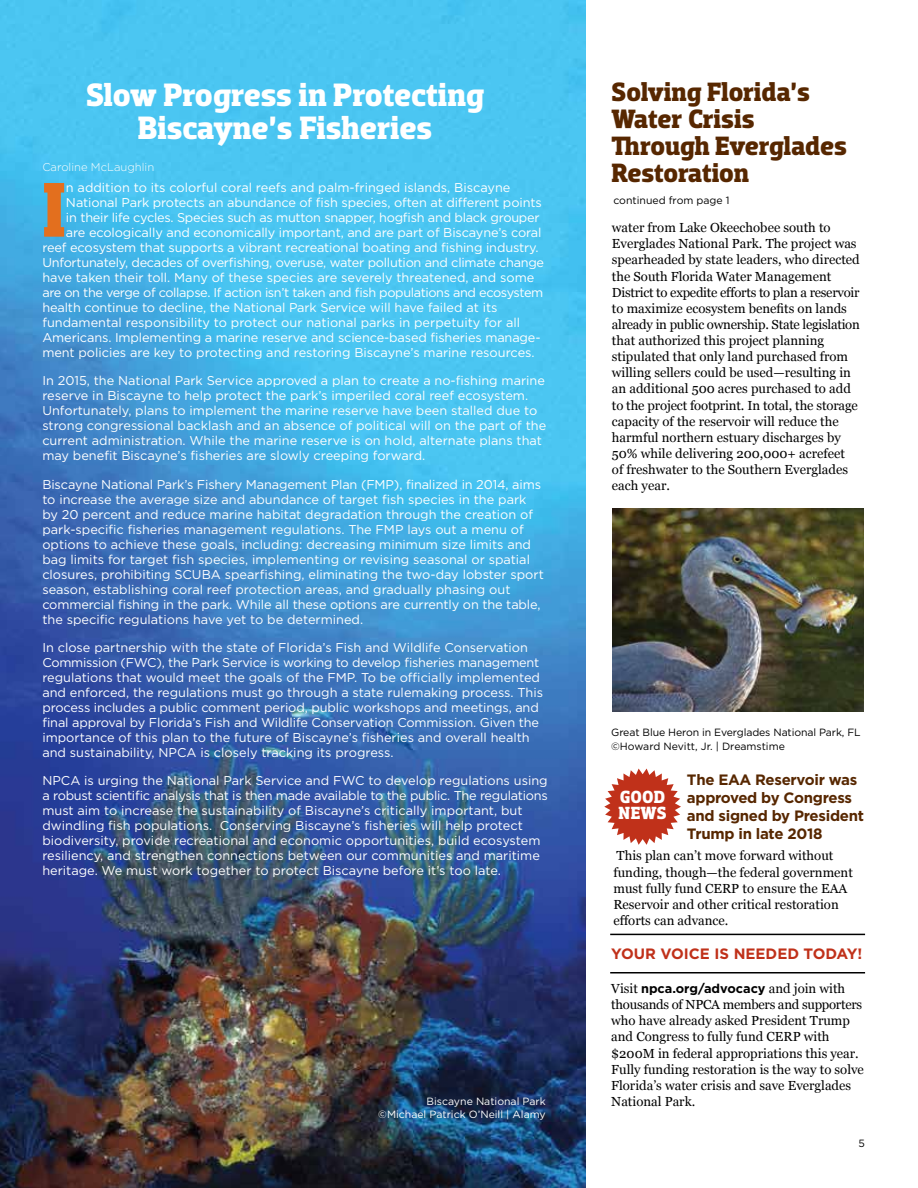
<style>
.page{position:relative;width:918px;height:1188px;background:#fff}
.page>*{position:absolute;margin:0;border:0;box-sizing:border-box;transform-origin:0 0}
.t1{font:700 78.9px "Dobra Slab";color:#e36f1e}
.t2{font:700 33px/33px "Dobra Slab";letter-spacing:-.01em;color:#fff;text-align:center}
.t3{font:700 27px/27px "Dobra Slab";letter-spacing:-.005em;color:#572700}
.t4{font:700 18px/15.8px "Dobra Slab";color:#fff}
.t5{font:700 15px/18px "Gotham";letter-spacing:-.02em;color:#572700}
.t6{font:700 15px "Gotham";color:#c0311a}
.t7{font:13.2px/16.2px "Georgia";color:#000}
.t8{font:12.75px/15px "Gotham";color:#fff}
.t9{font:12.75px "Gotham";letter-spacing:-.02em;color:#fff}
.t10{font:12.75px "Gotham";letter-spacing:-.03em;color:#fff}
.t11{font:700 12.75px "Gotham";color:#000}
.t12{font:300 11.25px "Gotham";color:#fff}
.t13{font:10.5px/13.5px "Gotham";letter-spacing:-.01em;color:#000}
.t14{font:10.5px/13.5px "Gotham";color:#fff;text-align:right}
.s1{font-family:"Georgia";font-weight:400;font-size:13.2px}
</style>
<div class="page">
<img style="left:0;top:0;width:585px;height:1188px">
<hr style="left:610px;top:972px;width:255px;height:2px;background:#000">
<hr style="left:610px;top:934px;width:255px;height:1px;background:#000">
<svg style="left:604px;top:769px;width:77px;height:76px"></svg>
<img style="left:612px;top:508px;width:252px;height:203px">
<h2 class="t2" style="left:86px;top:78px;width:400px">Slow Progress in Protecting<br>Biscayne’s Fisheries</h2>
<p class="t12" style="left:42px;top:161px;width:113px">Caroline McLaughlin</p>
<h1 class="t1" style="left:42px;top:164px;width:25px">I</h1>
<p class="t8" style="left:66px;top:179px;width:446px">n addition to its colorful coral reefs and palm-fringed islands, Biscayne</p>
<p class="t8" style="left:66px;top:194px;width:477px">National Park protects an abundance of fish species, often at different points</p>
<p class="t9" style="left:66px;top:210px;width:475px">in their life cycles. Species such as mutton snapper, hogfish and black grouper</p>
<p class="t8" style="left:66px;top:224px;width:477px">are ecologically and economically important, and are part of Biscayne’s coral</p>
<p class="t8" style="left:42px;top:239px;width:498px">reef ecosystem that supports a vibrant recreational boating and fishing industry.</p>
<p class="t9" style="left:42px;top:255px;width:503px">Unfortunately, decades of overfishing, overuse, water pollution and climate change</p>
<p class="t8" style="left:42px;top:269px;width:493px">have taken their toll. Many of these species are severely threatened, and some</p>
<p class="t10" style="left:42px;top:285px;width:502px">are on the verge of collapse. If action isn’t taken and fish populations and ecosystem</p>
<p class="t8" style="left:42px;top:299px;width:457px">health continue to decline, the National Park Service will have failed at its</p>
<p class="t8" style="left:42px;top:314px;width:479px">fundamental responsibility to protect our national parks in perpetuity for all</p>
<p class="t8" style="left:42px;top:329px;width:500px">Americans. Implementing a marine reserve and science-based fisheries manage-</p>
<p class="t8" style="left:42px;top:344px;width:494px">ment policies are key to protecting and restoring Biscayne’s marine resources.</p>
<p class="t8" style="left:42px;top:373px;width:506px">In 2015, the National Park Service approved a plan to create a no-fishing marine reserve in Biscayne to help protect the park’s imperiled coral reef ecosystem.<br>Unfortunately, plans to implement the marine reserve have been stalled due to strong congressional backlash and an absence of political will on the part of the current administration. While the marine reserve is on hold, alternate plans that may benefit Biscayne’s fisheries are slowly creeping forward.</p>
<p class="t8" style="left:42px;top:476px;width:503px">Biscayne National Park’s Fishery Management Plan (FMP), finalized in 2014, aims to increase the average size and abundance of target fish species in the park by 20 percent and reduce marine habitat degradation through the creation of park-specific fisheries management regulations. The FMP lays out a menu of options to achieve these goals, including: decreasing minimum size limits and bag limits for target fish species, implementing or revising seasonal or spatial closures, prohibiting SCUBA spearfishing, eliminating the two-day lobster sport season, establishing coral reef protection areas, and gradually phasing out commercial fishing in the park. While all these options are currently on the table, the specific regulations have yet to be determined.</p>
<p class="t8" style="left:42px;top:640px;width:502px">In close partnership with the state of Florida’s Fish and Wildlife Conservation Commission (FWC), the Park Service is working to develop fisheries management regulations that would meet the goals of the FMP. To be officially implemented and enforced, the regulations must go through a state rulemaking process. This process includes a public comment period, public workshops and meetings, and final approval by Florida’s Fish and Wildlife Conservation Commission. Given the importance of this plan to the future of Biscayne’s fisheries and overall health and sustainability, NPCA is closely tracking its progress.</p>
<p class="t8" style="left:42px;top:773px;width:507px">NPCA is urging the National Park Service and FWC to develop regulations using a robust scientific analysis that is then made available to the public. The regulations must aim to increase the sustainability of Biscayne’s critically important, but dwindling fish populations. Conserving Biscayne’s fisheries will help protect biodiversity, provide recreational and economic opportunities, build ecosystem resiliency, and strengthen connections between our communities and maritime heritage. We must work together to protect Biscayne before it’s too late.</p>
<p class="t14" style="left:378px;top:1094px;width:169px">Biscayne National Park ©Michael Patrick O’Neill | Alamy</p>
<h3 class="t3" style="left:612px;top:79px;width:237px">Solving Florida’s<br>Water Crisis<br>Through Everglades<br>Restoration</h3>
<p class="t13" style="left:613px;top:194px;width:118px">continued from page 1</p>
<p class="t7" style="left:612px;top:219px;width:249px">water from Lake Okeechobee south to Everglades National Park. The project was spearheaded by state leaders, who directed the South Florida Water Management District to expedite efforts to plan a reservoir to maximize ecosystem benefits on lands already in public ownership. State legislation that authorized this project planning stipulated that only land purchased from willing sellers could be used—resulting in an additional 500 acres purchased to add to the project footprint. In total, the storage capacity of the reservoir will reduce the harmful northern estuary discharges by 50% while delivering 200,000+ acrefeet<br>of freshwater to the Southern Everglades each year.</p>
<p class="t13" style="left:611px;top:726px;width:251px">Great Blue Heron in Everglades National Park, FL ©Howard Nevitt, Jr. | Dreamstime</p>
<h3 class="t4" style="left:619px;top:789px;width:50px">GOOD<br>NEWS</h3>
<p class="t5" style="left:687px;top:770px;width:179px">The EAA Reservoir was approved by Congress and signed by President<br>Trump in late 2018</p>
<p class="t7" style="left:613px;top:847px;width:241px">This plan can’t move forward without funding, though—the federal government must fully fund CERP to ensure the EAA Reservoir and other critical restoration efforts can advance.</p>
<p class="t6" style="left:611px;top:945px;width:253px">YOUR VOICE IS NEEDED TODAY!</p>
<p class="t11" style="left:611px;top:981px;width:235px"><span class="s1">Visit</span> npca.org/advocacy <span class="s1">and join with</span></p>
<p class="t7" style="left:611px;top:996px;width:254px">thousands of NPCA members and supporters who have already asked President Trump and Congress to fully fund CERP with $200M in federal appropriations this year.<br>Fully funding restoration is the way to solve Florida’s water crisis and save Everglades National Park.</p>
<p class="t13" style="left:859px;top:1136px;width:8px">5</p>
</div>
